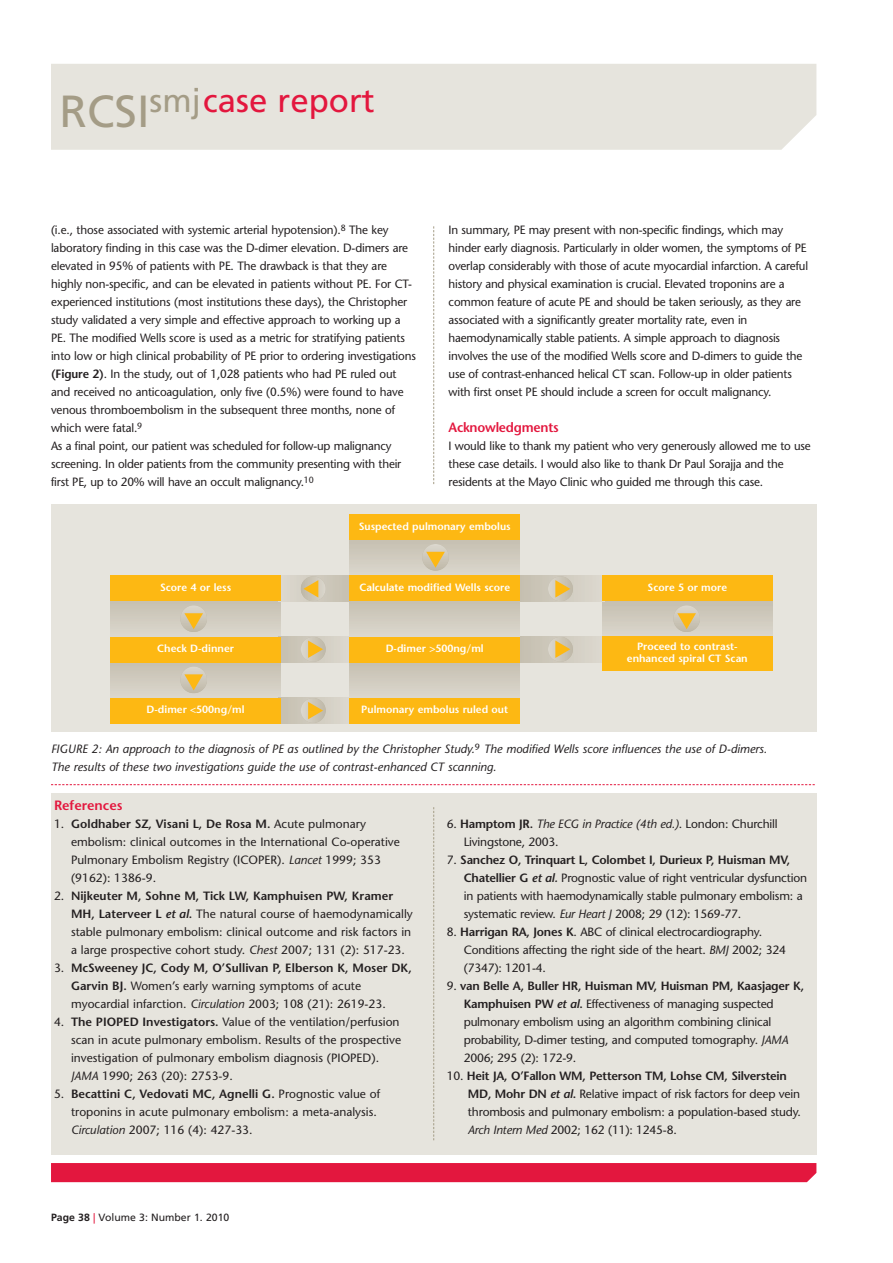
<style>
.page{position:relative;width:893px;height:1263px;background:#fff}
.page>*{position:absolute;margin:0;border:0;box-sizing:border-box;transform-origin:0 0}
.t1{font:33px "Frutiger";color:#e3173e}
.t2{font:600 13.5px "Stone Sans";letter-spacing:-.015em;color:#e3173e}
.t3{font:12px/18px "Stone Sans";letter-spacing:-.015em;color:#231f20}
.t4{font:italic 12px/18px "Stone Sans";color:#231f20}
.t5{font:600 10.5px/12px "Stone Sans";color:#fff;text-align:center}
.t6{font:10.5px "Frutiger";color:#231f20}
.s1{font-size:45px;color:#a49c86}
.s2{color:#a49c86}
.s3{font-weight:600}
.s4{font-style:italic}
.s5{font-weight:600;font-style:italic}
.s6{font-weight:700}
.s7{color:#e3173e}
</style>
<div class="page">
<div style="left:51px;top:504px;width:765px;height:228px;background:#e6e4dd"></div>
<svg style="left:350px;top:540px;width:170px;height:36px;background:#d1cab9"></svg>
<svg style="left:350px;top:601px;width:170px;height:36px;background:#d1ccc0"></svg>
<svg style="left:111px;top:601px;width:170px;height:36px;background:#d1ccc0"></svg>
<div style="left:602px;top:601px;width:170px;height:38px;background:linear-gradient(to right,#d0cbbf,#d0cbbf)"></div>
<div style="left:111px;top:661px;width:170px;height:38px;background:linear-gradient(to bottom,#c5bfb0,#dbd7ce)"></div>
<div style="left:350px;top:661px;width:170px;height:38px;background:linear-gradient(to bottom,#c5bfb0,#dbd7ce)"></div>
<svg style="left:520px;top:576px;width:82px;height:25px;background:#d0cbbf"></svg>
<svg style="left:281px;top:576px;width:69px;height:25px"></svg>
<svg style="left:281px;top:637px;width:69px;height:25px"></svg>
<svg style="left:281px;top:698px;width:69px;height:25px"></svg>
<svg style="left:520px;top:637px;width:82px;height:25px;background:#d0cbbf"></svg>
<div style="left:51px;top:64px;width:765px;height:86px;background:#e6e4dd"></div>
<svg style="left:433px;top:226px;width:1px;height:258px"></svg>
<div style="left:51px;top:1163px;width:765px;height:19px;background:#e3173e"></div>
<div style="left:51px;top:792px;width:765px;height:362px;background:#e6e4dd"></div>
<svg style="left:433px;top:807px;width:1px;height:333px"></svg>
<svg style="left:51px;top:784px;width:764px;height:1px"></svg>
<div style="left:350px;top:514px;width:170px;height:26px;background:#fdb813"></div>
<div style="left:350px;top:576px;width:170px;height:25px;background:#fdb813"></div>
<div style="left:111px;top:576px;width:170px;height:25px;background:#fdb813"></div>
<div style="left:602px;top:576px;width:170px;height:25px;background:#fdb813"></div>
<div style="left:111px;top:637px;width:170px;height:25px;background:#fdb813"></div>
<div style="left:111px;top:698px;width:170px;height:25px;background:#fdb813"></div>
<div style="left:602px;top:637px;width:170px;height:34px;background:#fdb813"></div>
<div style="left:350px;top:637px;width:170px;height:25px;background:#fdb813"></div>
<div style="left:350px;top:698px;width:170px;height:25px;background:#fdb813"></div>
<svg style="left:422px;top:544px;width:27px;height:27px"></svg>
<svg style="left:426px;top:552px;width:19px;height:16px"></svg>
<svg style="left:180px;top:605px;width:27px;height:27px"></svg>
<svg style="left:184px;top:613px;width:19px;height:16px"></svg>
<svg style="left:673px;top:605px;width:27px;height:27px"></svg>
<svg style="left:677px;top:613px;width:19px;height:16px"></svg>
<svg style="left:180px;top:667px;width:27px;height:26px"></svg>
<svg style="left:184px;top:674px;width:19px;height:16px"></svg>
<svg style="left:548px;top:576px;width:25px;height:25px"></svg>
<svg style="left:555px;top:580px;width:15px;height:18px"></svg>
<svg style="left:301px;top:576px;width:25px;height:25px"></svg>
<svg style="left:303px;top:580px;width:15px;height:17px"></svg>
<svg style="left:548px;top:637px;width:25px;height:25px"></svg>
<svg style="left:555px;top:640px;width:15px;height:18px"></svg>
<svg style="left:301px;top:637px;width:25px;height:25px"></svg>
<svg style="left:308px;top:640px;width:15px;height:18px"></svg>
<svg style="left:301px;top:698px;width:25px;height:25px"></svg>
<svg style="left:308px;top:702px;width:15px;height:17px"></svg>
<h1 class="t1" style="left:60px;top:87px;width:317px"><span class="s1">RCSI</span><span class="s2">smj</span>case report</h1>
<p class="t3" style="left:51px;top:222px;width:366px">(i.e., those associated with systemic arterial hypotension).<sup>8</sup> The key laboratory finding in this case was the D-dimer elevation. D-dimers are elevated in 95% of patients with PE. The drawback is that they are highly non-specific, and can be elevated in patients without PE. For CT&shy;experienced institutions (most institutions these days), the Christopher study validated a very simple and effective approach to working up a PE. The modified Wells score is used as a metric for stratifying patients into low or high clinical probability of PE prior to ordering investigations <span class="s3">(Figure 2)</span>. In the study, out of 1,028 patients who had PE ruled out and received no anticoagulation, only five (0.5%) were found to have venous thromboembolism in the subsequent three months, none of which were fatal.<sup>9<br></sup>As a final point, our patient was scheduled for follow-up malignancy screening. In older patients from the community presenting with their first PE, up to 20% will have an occult malignancy.<sup>10</sup></p>
<p class="t3" style="left:449px;top:222px;width:361px">In summary, PE may present with non-specific findings, which may hinder early diagnosis. Particularly in older women, the symptoms of PE overlap considerably with those of acute myocardial infarction. A careful history and physical examination is crucial. Elevated troponins are a common feature of acute PE and should be taken seriously, as they are associated with a significantly greater mortality rate, even in haemodynamically stable patients. A simple approach to diagnosis involves the use of the modified Wells score and D-dimers to guide the use of contrast-enhanced helical CT scan. Follow-up in older patients with first onset PE should include a screen for occult malignancy.</p>
<p class="t2" style="left:449px;top:422px;width:112px">Acknowledgments</p>
<p class="t3" style="left:449px;top:438px;width:364px">I would like to thank my patient who very generously allowed me to use these case details. I would also like to thank Dr Paul Sorajja and the residents at the Mayo Clinic who guided me through this case.</p>
<p class="t5" style="left:359px;top:521px;width:154px">Suspected pulmonary embolus</p>
<p class="t5" style="left:160px;top:582px;width:73px">Score 4 or less</p>
<p class="t5" style="left:359px;top:582px;width:152px">Calculate modified Wells score</p>
<p class="t5" style="left:648px;top:582px;width:81px">Score 5 or more</p>
<p class="t5" style="left:157px;top:643px;width:78px">Check D-dinner</p>
<p class="t5" style="left:147px;top:705px;width:100px">D-dimer &lt;500ng/ml</p>
<p class="t5" style="left:386px;top:643px;width:100px">D-dimer &gt;500ng/ml</p>
<p class="t5" style="left:361px;top:705px;width:148px">Pulmonary embolus ruled out</p>
<p class="t5" style="left:627px;top:642px;width:122px">Proceed to contrast&shy;enhanced spiral CT Scan</p>
<p class="t4" style="left:51px;top:741px;width:718px">FIGURE 2: An approach to the diagnosis of PE as outlined by the Christopher Study.<sup>9</sup> The modified Wells score influences the use of D-dimers.<br>The results of these two investigations guide the use of contrast-enhanced CT scanning.</p>
<p class="t2" style="left:54px;top:800px;width:70px">References</p>
<p class="t3" style="left:71px;top:816px;width:330px;text-indent:-17px">1. <span class="s3">Goldhaber SZ, Visani L, De Rosa M.</span> Acute pulmonary embolism: clinical outcomes in the International Co-operative Pulmonary Embolism Registry (ICOPER). <span class="s4">Lancet</span> 1999; 353 (9162): 1386-9.</p>
<p class="t3" style="left:71px;top:888px;width:343px;text-indent:-17px">2. <span class="s3">Nijkeuter M, Sohne M, Tick LW, Kamphuisen PW, Kramer MH, Laterveer L</span> <span class="s5">et al</span><span class="s3">.</span> The natural course of haemodynamically stable pulmonary embolism: clinical outcome and risk factors in a large prospective cohort study. <span class="s4">Chest</span> 2007; 131 (2): 517-23.</p>
<p class="t3" style="left:71px;top:960px;width:342px;text-indent:-17px">3. <span class="s3">McSweeney JC, Cody M, O’Sullivan P, Elberson K, Moser DK,<br>Garvin BJ.</span> Women’s early warning symptoms of acute myocardial infarction. <span class="s4">Circulation</span> 2003; 108 (21): 2619-23.</p>
<p class="t3" style="left:71px;top:1014px;width:332px;text-indent:-17px">4. <span class="s3">The PIOPED Investigators.</span> Value of the ventilation/perfusion scan in acute pulmonary embolism. Results of the prospective investigation of pulmonary embolism diagnosis (PIOPED).<br><span class="s4">JAMA</span> 1990; 263 (20): 2753-9.</p>
<p class="t3" style="left:71px;top:1086px;width:311px;text-indent:-17px">5. <span class="s3">Becattini C, Vedovati MC, Agnelli G.</span> Prognostic value of troponins in acute pulmonary embolism: a meta-analysis.<br><span class="s4">Circulation</span> 2007; 116 (4): 427-33.</p>
<p class="t6" style="left:51px;top:1213px;width:180px"><span class="s6">Page 38</span> <span class="s7">|</span> Volume 3: Number 1. 2010</p>
<p class="t3" style="left:464px;top:816px;width:315px;text-indent:-17px">6. <span class="s3">Hamptom JR.</span> <span class="s4">The ECG in Practice (4th ed.)</span>. London: Churchill<br>Livingstone, 2003.</p>
<p class="t3" style="left:464px;top:852px;width:345px;text-indent:-17px">7. <span class="s3">Sanchez O, Trinquart L, Colombet I, Durieux P, Huisman MV, Chatellier G</span> <span class="s5">et al.</span> Prognostic value of right ventricular dysfunction in patients with haemodynamically stable pulmonary embolism: a systematic review. <span class="s4">Eur Heart J</span> 2008; 29 (12): 1569-77.</p>
<p class="t3" style="left:464px;top:924px;width:324px;text-indent:-17px">8. <span class="s3">Harrigan RA, Jones K</span>. ABC of clinical electrocardiography.<br>Conditions affecting the right side of the heart. <span class="s4">BMJ</span> 2002; 324 (7347): 1201-4.</p>
<p class="t3" style="left:464px;top:978px;width:342px;text-indent:-17px">9. <span class="s3">van Belle A, Buller HR, Huisman MV, Huisman PM, Kaasjager K, Kamphuisen PW</span> <span class="s5">et al</span><span class="s3">.</span> Effectiveness of managing suspected pulmonary embolism using an algorithm combining clinical probability, D-dimer testing, and computed tomography. <span class="s4">JAMA </span>2006; 295 (2): 172-9.</p>
<p class="t3" style="left:468px;top:1068px;width:335px;text-indent:-21px">10. <span class="s3">Heit JA, O’Fallon WM, Petterson TM, Lohse CM, Silverstein MD, Mohr DN</span> <span class="s5">et al</span><span class="s3">.</span> Relative impact of risk factors for deep vein thrombosis and pulmonary embolism: a population-based study.<br><span class="s4">Arch Intern Med</span> 2002; 162 (11): 1245-8.</p>
</div>
